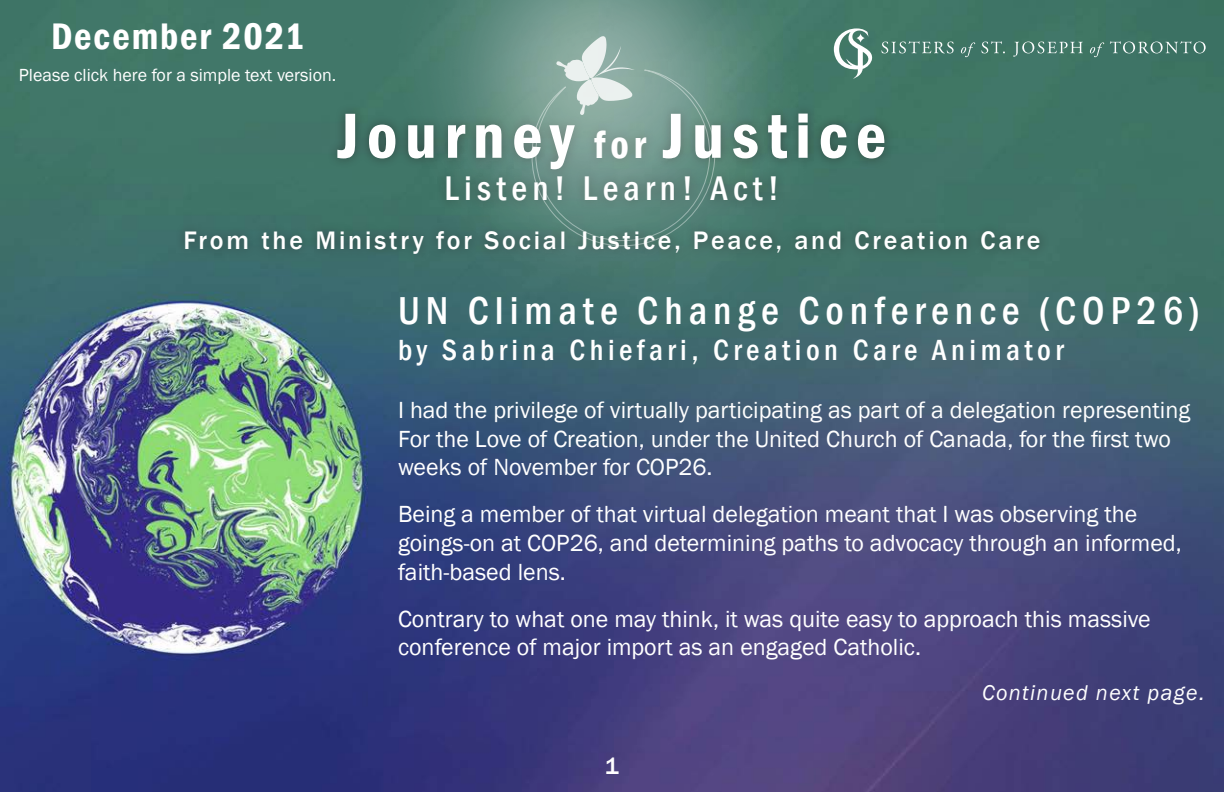
<style>
.page{position:relative;width:1224px;height:792px;background:#fff}
.page>*{position:absolute;margin:0;border:0;box-sizing:border-box;transform-origin:0 0}
.t1{font:600 condensed 66px "Franklin Gothic";letter-spacing:.12em;color:#fff}
.t2{font:500 condensed 40px "Franklin Gothic";letter-spacing:.15em;color:#fff}
.t3{font:600 condensed 38px "Franklin Gothic";letter-spacing:.05em;color:#fff}
.t4{font:500 condensed 35.2px "Franklin Gothic";letter-spacing:.15em;color:#fff}
.t5{font:500 condensed 30px "Franklin Gothic";letter-spacing:.15em;color:#fff}
.t6{font:500 26px "Franklin Gothic";letter-spacing:.11em;color:#fff}
.t7{font:24px/28.8px "Franklin Gothic";color:#fff}
.t8{font:500 24px "Franklin Gothic";color:#fff}
.t9{font:italic 22px "Franklin Gothic";letter-spacing:.06em;color:#fff}
.t10{font:18px "Franklin Gothic";color:#fff}
.s1{font-size:40px}
</style>
<div class="page">
<img style="left:0;top:0;width:1224px;height:792px">
<svg style="left:922px;top:41px;width:32px;height:12px"></svg>
<svg style="left:961px;top:42px;width:14px;height:15px"></svg>
<svg style="left:981px;top:41px;width:24px;height:12px"></svg>
<svg style="left:1013px;top:42px;width:70px;height:15px"></svg>
<svg style="left:1090px;top:42px;width:14px;height:15px"></svg>
<svg style="left:1110px;top:41px;width:96px;height:12px"></svg>
<div style="left:175px;top:102px;width:875px;height:162px;background:#407468"></div>
<svg style="left:301px;top:0;width:25px;height:373px;fill:#407469"></svg>
<svg style="left:326px;top:0;width:596px;height:454px"></svg>
<svg style="left:530px;top:36px;width:187px;height:221px;background:#73978e"></svg>
<h3 class="t3" style="left:51px;top:11px;width:255px">December 2021</h3>
<p class="t10" style="left:19px;top:64px;width:319px">Please click here for a simple text version.</p>
<h1 class="t1" style="left:338px;top:92px;width:550px">Journey <span class="s1">for</span> Justice</h1>
<h3 class="t4" style="left:444px;top:165px;width:337px">Listen! Learn! Act!</h3>
<p class="t6" style="left:183px;top:224px;width:859px">From the Ministry for Social Justice, Peace, and Creation Care</p>
<h2 class="t2" style="left:398px;top:285px;width:803px">UN Climate Change Conference (COP26)</h2>
<p class="t5" style="left:398px;top:330px;width:667px">by Sabrina Chiefari, Creation Care Animator</p>
<p class="t7" style="left:398px;top:396px;width:794px">I had the privilege of virtually participating as part of a delegation representing<br>For the Love of Creation, under the United Church of Canada, for the first two weeks of November for COP26.</p>
<p class="t7" style="left:398px;top:500px;width:785px">Being a member of that virtual delegation meant that I was observing the goings-on at COP26, and determining paths to advocacy through an informed, faith-based lens.</p>
<p class="t7" style="left:398px;top:605px;width:754px">Contrary to what one may think, it was quite easy to approach this massive conference of major import as an engaged Catholic.</p>
<p class="t9" style="left:982px;top:679px;width:224px">Continued next page.</p>
<p class="t8" style="left:605px;top:751px;width:16px">1</p>
</div>
